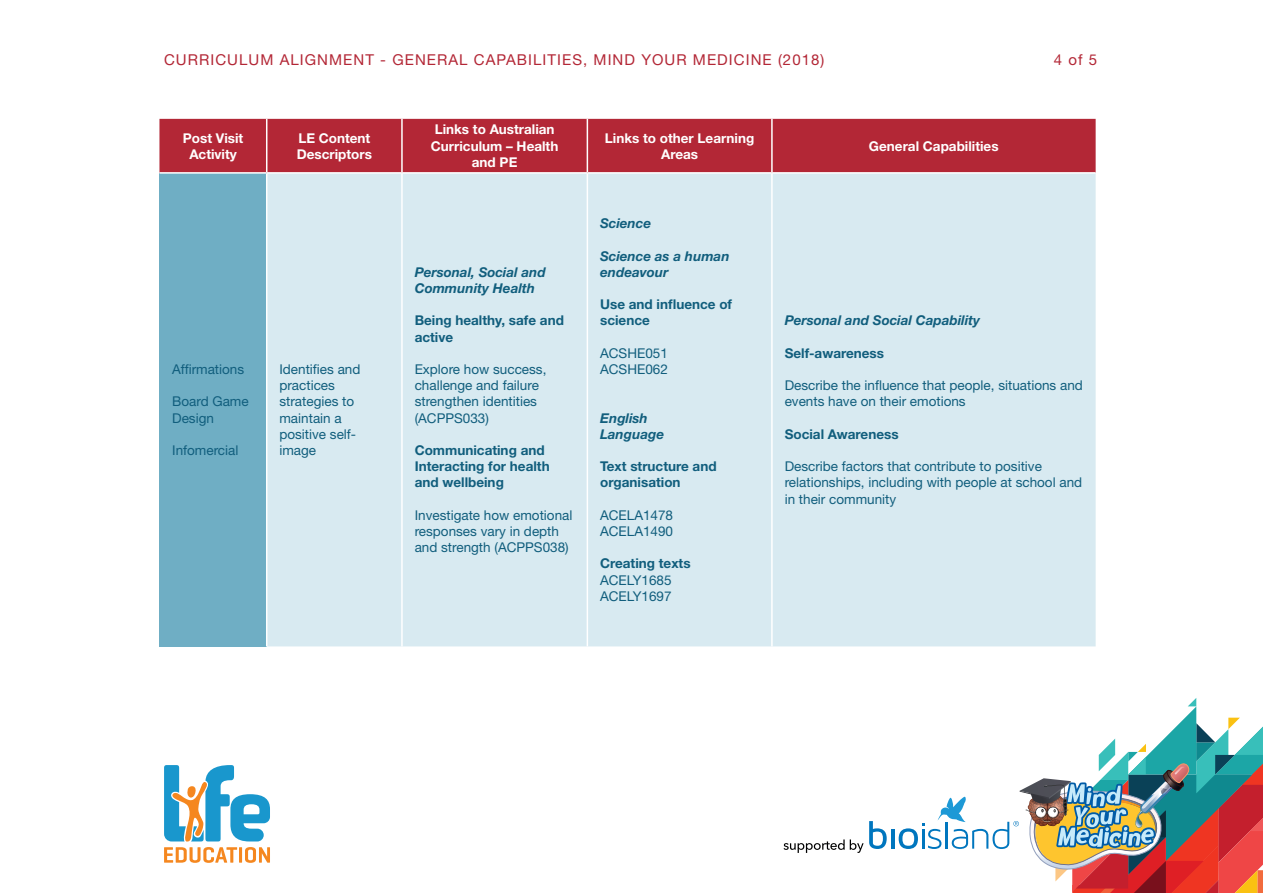
<style>
.page{position:relative;width:1263px;height:893px;background:#fff}
.page>*{position:absolute;margin:0;border:0;box-sizing:border-box;transform-origin:0 0}
.t1{font:15px "Helvetica Neue LT Std";letter-spacing:.07em;color:#b32736}
.t2{font:13.5px/16.2px "Helvetica Neue LT Std";color:#115e7d}
.t3{font:700 13.5px/16.2px "Helvetica Neue LT Std";color:#115e7d}
.t4{font:700 13.5px/16.2px "Helvetica Neue LT Std";color:#fff;text-align:center}
.t5{font:italic 700 13.5px/16.2px "Helvetica Neue LT Std";color:#115e7d}
</style>
<div class="page">
<svg style="left:164px;top:765px;width:106px;height:98px"></svg>
<div style="left:159px;top:119px;width:937px;height:53px;background:#b32736"></div>
<div style="left:159px;top:173px;width:108px;height:473px;background:#6faec4"></div>
<div style="left:267px;top:174px;width:829px;height:472px;background:#d8eaf1"></div>
<hr style="left:266px;top:119px;width:1px;height:53px;background:#fff">
<hr style="left:401px;top:119px;width:2px;height:53px;background:#fff">
<hr style="left:587px;top:119px;width:1px;height:53px;background:#fff">
<hr style="left:771px;top:119px;width:2px;height:53px;background:#fff">
<hr style="left:159px;top:172px;width:108px;height:2px;background:#fff">
<hr style="left:266px;top:174px;width:1px;height:472px;background:#fff">
<hr style="left:401px;top:174px;width:2px;height:472px;background:#fff">
<hr style="left:587px;top:174px;width:1px;height:472px;background:#fff">
<hr style="left:771px;top:174px;width:2px;height:472px;background:#fff">
<svg style="left:783px;top:821px;width:104px;height:32px"></svg>
<hr style="left:891px;top:829px;width:3px;height:20px;background:#0076be">
<svg style="left:899px;top:698px;width:364px;height:195px"></svg>
<p class="t1" style="left:164px;top:50px;width:662px">CURRICULUM ALIGNMENT - GENERAL CAPABILITIES, MIND YOUR MEDICINE (2018)</p>
<p class="t1" style="left:1054px;top:50px;width:45px">4 of 5</p>
<p class="t4" style="left:183px;top:129px;width:62px">Post Visit<br>Activity</p>
<p class="t4" style="left:297px;top:129px;width:77px;text-align:left">LE Content<br>Descriptors</p>
<p class="t4" style="left:431px;top:121px;width:129px">Links to Australian<br>Curriculum – Health and PE</p>
<p class="t4" style="left:605px;top:129px;width:151px">Links to other Learning<br>Areas</p>
<p class="t4" style="left:869px;top:137px;width:131px">General Capabilities</p>
<p class="t2" style="left:172px;top:361px;width:74px">Affirmations</p>
<p class="t2" style="left:172px;top:393px;width:78px">Board Game<br>Design</p>
<p class="t2" style="left:172px;top:442px;width:68px">Infomercial</p>
<p class="t2" style="left:279px;top:361px;width:83px">Identifies and practices strategies to maintain a positive self&shy;image</p>
<p class="t5" style="left:415px;top:264px;width:133px">Personal, Social and<br>Community Health</p>
<p class="t3" style="left:415px;top:312px;width:151px">Being healthy, safe and active</p>
<p class="t2" style="left:415px;top:361px;width:133px">Explore how success, challenge and failure strengthen identities (ACPPS033)</p>
<p class="t3" style="left:415px;top:442px;width:136px">Communicating and<br>Interacting for health and wellbeing</p>
<p class="t2" style="left:415px;top:507px;width:159px">Investigate how emotional responses vary in depth and strength (ACPPS038)</p>
<p class="t5" style="left:600px;top:215px;width:53px">Science</p>
<p class="t5" style="left:600px;top:247px;width:131px">Science as a human endeavour</p>
<p class="t3" style="left:600px;top:296px;width:134px">Use and influence of science</p>
<p class="t2" style="left:600px;top:345px;width:69px">ACSHE051<br>ACSHE062</p>
<p class="t5" style="left:600px;top:409px;width:65px">English<br>Language</p>
<p class="t3" style="left:600px;top:458px;width:118px">Text structure and organisation</p>
<p class="t2" style="left:600px;top:507px;width:75px">ACELA1478<br>ACELA1490</p>
<p class="t3" style="left:600px;top:555px;width:92px">Creating texts</p>
<p class="t2" style="left:600px;top:571px;width:73px">ACELY1685<br>ACELY1697</p>
<p class="t5" style="left:785px;top:312px;width:197px">Personal and Social Capability</p>
<p class="t3" style="left:785px;top:345px;width:101px">Self-awareness</p>
<p class="t2" style="left:785px;top:377px;width:300px">Describe the influence that people, situations and events have on their emotions</p>
<p class="t3" style="left:785px;top:426px;width:115px">Social Awareness</p>
<p class="t2" style="left:785px;top:458px;width:299px">Describe factors that contribute to positive relationships, including with people at school and in their community</p>
</div>
